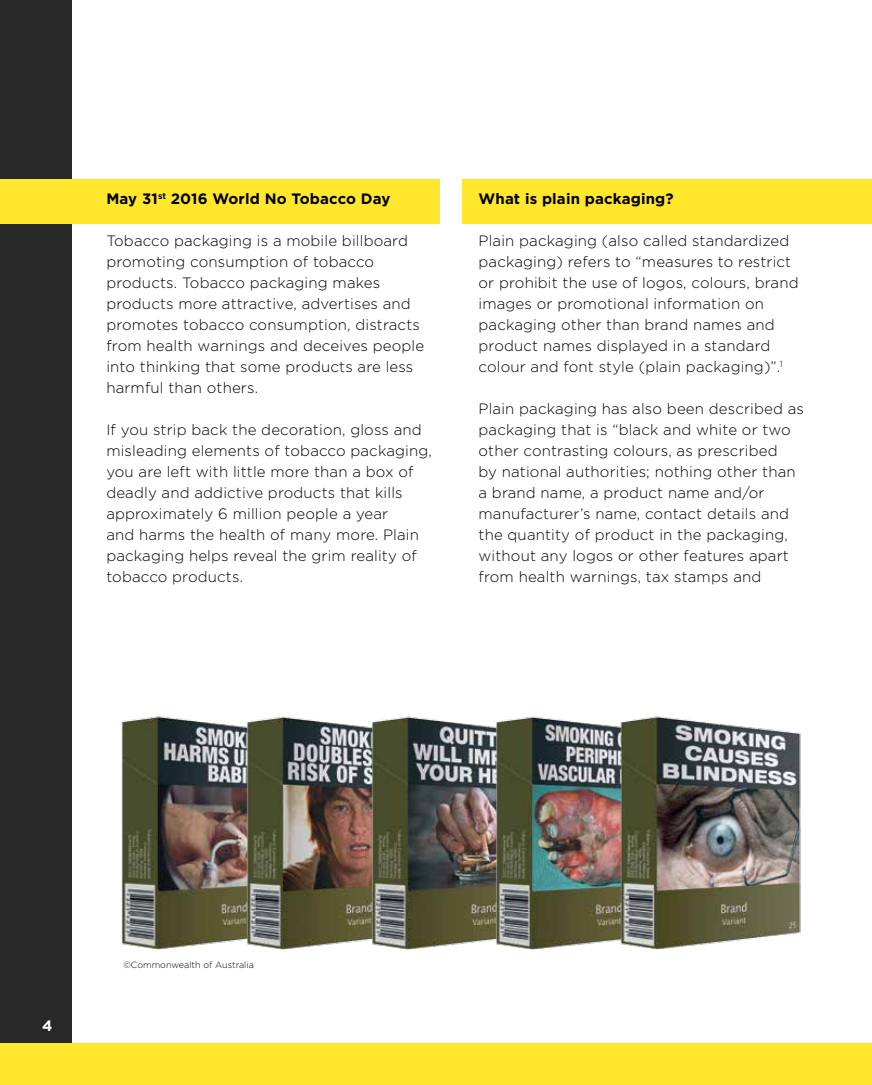
<style>
.page{position:relative;width:872px;height:1085px;background:#fff}
.page>*{position:absolute;margin:0;border:0;box-sizing:border-box;transform-origin:0 0}
.t1{font:300 15px/21px "Gotham";letter-spacing:.01em;color:#000}
.t2{font:700 15px "Gotham";letter-spacing:.01em;color:#000}
.t3{font:700 15px "Gotham";color:#fff}
.t4{font:300 9px "Gotham";color:#000}
</style>
<div class="page">
<div style="left:0;top:0;width:71px;height:1084px;background:#292829"></div>
<div style="left:0;top:1043px;width:872px;height:41px;background:#ffe72d"></div>
<img style="left:121px;top:716px;width:99px;height:234px">
<img style="left:220px;top:716px;width:124px;height:234px">
<div style="left:0;top:179px;width:440px;height:45px;background:#ffe72d"></div>
<div style="left:463px;top:179px;width:409px;height:45px;background:#ffe72d"></div>
<img style="left:344px;top:716px;width:125px;height:234px">
<img style="left:469px;top:716px;width:125px;height:234px">
<img style="left:594px;top:716px;width:207px;height:234px">
<p class="t2" style="left:106px;top:190px;width:286px">May 31<sup>st</sup> 2016 World No Tobacco Day</p>
<p class="t1" style="left:106px;top:230px;width:319px">Tobacco packaging is a mobile billboard promoting consumption of tobacco products. Tobacco packaging makes products more attractive, advertises and promotes tobacco consumption, distracts from health warnings and deceives people into thinking that some products are less harmful than others.</p>
<p class="t1" style="left:106px;top:419px;width:327px">If you strip back the decoration, gloss and misleading elements of tobacco packaging, you are left with little more than a box of deadly and addictive products that kills approximately 6 million people a year<br>and harms the health of many more. Plain packaging helps reveal the grim reality of tobacco products.</p>
<p class="t2" style="left:478px;top:190px;width:197px">What is plain packaging?</p>
<p class="t1" style="left:478px;top:230px;width:321px">Plain packaging (also called standardized packaging) refers to “measures to restrict or prohibit the use of logos, colours, brand images or promotional information on packaging other than brand names and product names displayed in a standard colour and font style (plain packaging)”.<sup>1</sup></p>
<p class="t1" style="left:478px;top:398px;width:327px">Plain packaging has also been described as packaging that is “black and white or two other contrasting colours, as prescribed<br>by national authorities; nothing other than a brand name, a product name and/or manufacturer’s name, contact details and the quantity of product in the packaging, without any logos or other features apart from health warnings, tax stamps and</p>
<p class="t3" style="left:42px;top:1017px;width:12px">4</p>
<p class="t4" style="left:123px;top:959px;width:132px">©Commonwealth of Australia</p>
</div>
